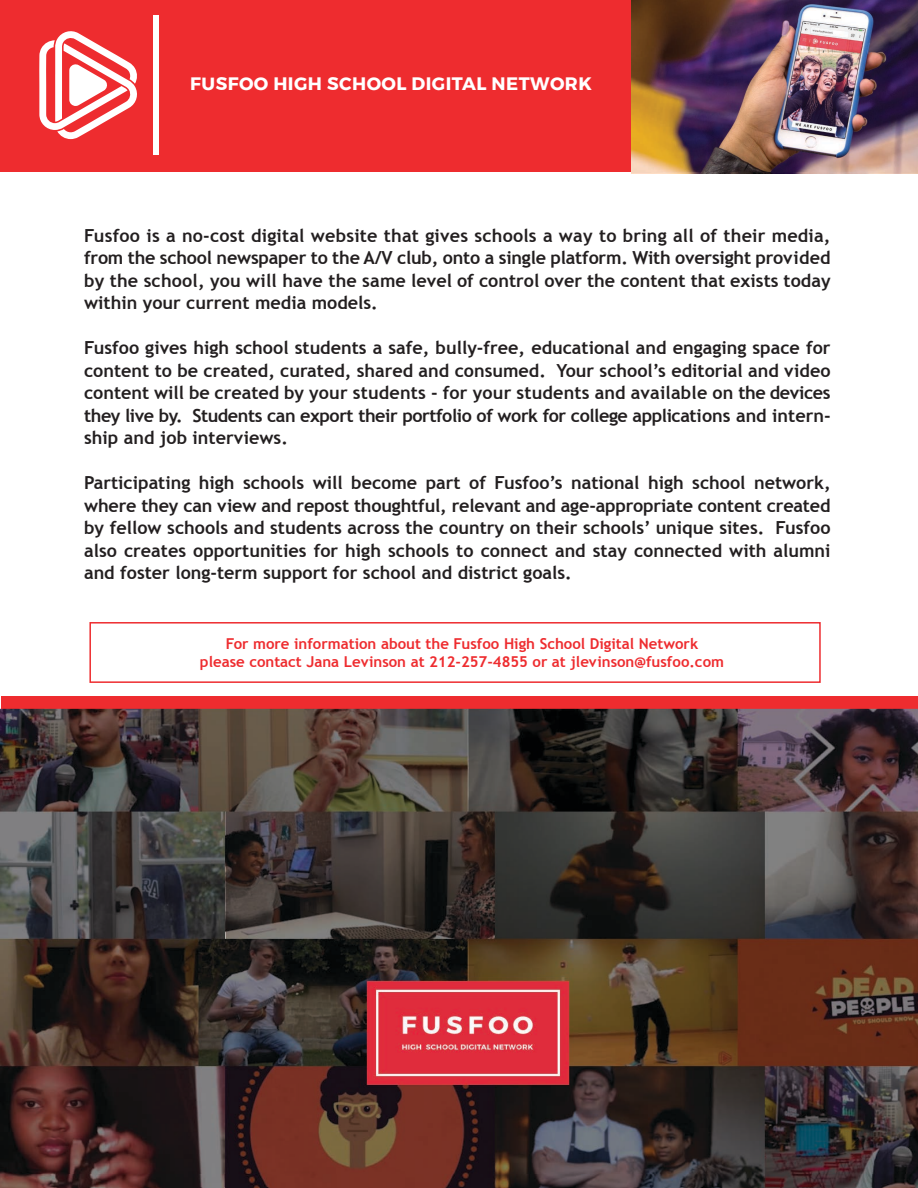
<style>
.page{position:relative;width:918px;height:1188px;background:#fff}
.page>*{position:absolute;margin:0;border:0;box-sizing:border-box;transform-origin:0 0}
.t1{font:700 18px/22.5px "Trebuchet MS";color:#231f20;text-align:justify}
.t2{font:700 18px "Montserrat";letter-spacing:.025em;color:#fff}
.t3{font:700 15px/18px "Trebuchet MS";color:#ee2c2f;text-align:center}
</style>
<div class="page">
<div style="left:0;top:0;width:918px;height:172px;background:#ee2c2f"></div>
<svg style="left:39px;top:31px;width:98px;height:108px"></svg>
<img style="left:632px;top:0;width:286px;height:173px">
<div style="left:2px;top:697px;width:916px;height:12px;background:#ee2c2f"></div>
<div style="left:154px;top:15px;width:5px;height:140px;background:#fff"></div>
<div style="left:89px;top:622px;width:732px;height:61px;border:2px solid #ee2c2f"></div>
<img style="left:0;top:709px;width:918px;height:479px">
<img style="left:0;top:1174px;width:918px;height:12px">
<p class="t2" style="left:190px;top:73px;width:403px">FUSFOO HIGH SCHOOL DIGITAL NETWORK</p>
<p class="t1" style="left:84px;top:224px;width:748px">Fusfoo is a no-cost digital website that gives schools a way to bring all of their media, from the school newspaper to the A/V club, onto a single platform. With oversight provided by the school, you will have the same level of control over the content that exists today within your current media models.</p>
<p class="t1" style="left:84px;top:337px;width:748px">Fusfoo gives high school students a safe, bully-free, educational and engaging space for content to be created, curated, shared and consumed. Your school’s editorial and video content will be created by your students - for your students and available on the devices they live by. Students can export their portfolio of work for college applications and intern&shy;ship and job interviews.</p>
<p class="t1" style="left:84px;top:472px;width:748px">Participating high schools will become part of Fusfoo’s national high school network, where they can view and repost thoughtful, relevant and age-appropriate content created by fellow schools and students across the country on their schools’ unique sites. Fusfoo also creates opportunities for high schools to connect and stay connected with alumni and foster long-term support for school and district goals.</p>
<p class="t3" style="left:200px;top:634px;width:526px">For more information about the Fusfoo High School Digital Network<br>please contact Jana Levinson at 212-257-4855 or at jlevinson@fusfoo.com</p>
</div>
